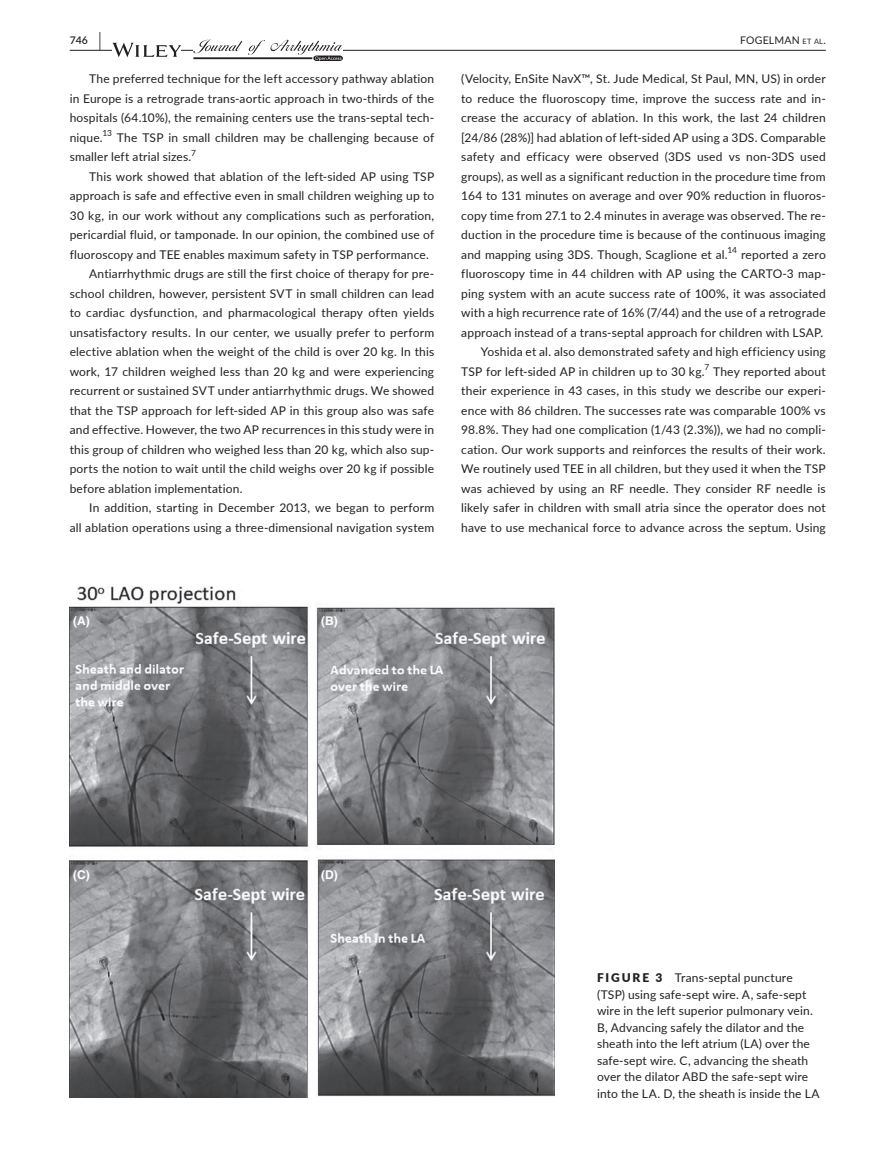
<style>
.page{position:relative;width:893px;height:1174px;background:#fff}
.page>*{position:absolute;margin:0;border:0;box-sizing:border-box;transform-origin:0 0}
.t1{font:12px/19.5px "Lato";letter-spacing:.015em;color:#231f20;text-align:justify}
.t2{font:700 12px "Helvetica";color:#fff}
.t3{font:10.5px "Lato";letter-spacing:.02em;color:#231f20}
.t4{font:600 10.5px "Lato";color:#231f20}
.s1{font-size:19.5px}
.s2{font-size:7.35px}
.s3{font-weight:900}
</style>
<div class="page">
<hr style="left:70px;top:50px;width:756px;height:1px;background:#231f20">
<svg style="left:112px;top:43px;width:69px;height:14px"></svg>
<svg style="left:193px;top:40px;width:150px;height:21px"></svg>
<img style="left:70px;top:586px;width:484px;height:512px">
<p class="t4" style="left:70px;top:33px;width:33px">746 <span class="s1">|</span></p>
<p class="t3" style="left:740px;top:33px;width:87px">FOGELMAN <span class="s2">et al</span>.</p>
<p class="t1" style="left:70px;top:68px;width:366px;text-indent:20px">The preferred technique for the left accessory pathway ablation in Europe is a retrograde trans‐aortic approach in two‐thirds of the hospitals (64.10%), the remaining centers use the trans‐septal tech&shy;nique.<sup>13</sup> The TSP in small children may be challenging because of smaller left atrial sizes.<sup>7</sup></p>
<p class="t1" style="left:89px;top:166px;width:346px">This work showed that ablation of the left‐sided AP using TSP</p>
<p class="t1" style="left:70px;top:185px;width:366px">approach is safe and effective even in small children weighing up to</p>
<p class="t1" style="left:70px;top:205px;width:366px">30 kg, in our work without any complications such as perforation,</p>
<p class="t1" style="left:70px;top:224px;width:366px">pericardial fluid, or tamponade. In our opinion, the combined use of</p>
<p class="t1" style="left:70px;top:244px;width:361px">fluoroscopy and TEE enables maximum safety in TSP performance.</p>
<p class="t1" style="left:89px;top:263px;width:346px">Antiarrhythmic drugs are still the first choice of therapy for pre-</p>
<p class="t1" style="left:70px;top:283px;width:366px">school children, however, persistent SVT in small children can lead</p>
<p class="t1" style="left:70px;top:302px;width:366px">to cardiac dysfunction, and pharmacological therapy often yields</p>
<p class="t1" style="left:70px;top:322px;width:366px">unsatisfactory results. In our center, we usually prefer to perform</p>
<p class="t1" style="left:70px;top:341px;width:366px">elective ablation when the weight of the child is over 20 kg. In this</p>
<p class="t1" style="left:70px;top:361px;width:366px">work, 17 children weighed less than 20 kg and were experiencing</p>
<p class="t1" style="left:70px;top:380px;width:366px">recurrent or sustained SVT under antiarrhythmic drugs. We showed</p>
<p class="t1" style="left:70px;top:400px;width:366px">that the TSP approach for left‐sided AP in this group also was safe</p>
<p class="t1" style="left:70px;top:419px;width:366px">and effective. However, the two AP recurrences in this study were in</p>
<p class="t1" style="left:70px;top:439px;width:366px">this group of children who weighed less than 20 kg, which also sup-</p>
<p class="t1" style="left:70px;top:458px;width:366px">ports the notion to wait until the child weighs over 20 kg if possible</p>
<p class="t1" style="left:70px;top:478px;width:174px">before ablation implementation.</p>
<p class="t1" style="left:89px;top:497px;width:346px">In addition, starting in December 2013, we began to perform</p>
<p class="t1" style="left:70px;top:517px;width:366px">all ablation operations using a three‐dimensional navigation system</p>
<p class="t1" style="left:461px;top:68px;width:366px;text-align:right">(Velocity, EnSite NavX™, St. Jude Medical, St Paul, MN, US) in order to reduce the fluoroscopy time, improve the success rate and in&shy;crease the accuracy of ablation. In this work, the last 24 children [24/86 (28%)] had ablation of left‐sided AP using a 3DS. Comparable safety and efficacy were observed (3DS used vs non‐3DS used groups), as well as a significant reduction in the procedure time from 164 to 131 minutes on average and over 90% reduction in fluoros&shy;copy time from 27.1 to 2.4 minutes in average was observed. The re&shy;duction in the procedure time is because of the continuous imaging and mapping using 3DS. Though, Scaglione et al.<sup>14</sup> reported a zero fluoroscopy time in 44 children with AP using the CARTO‐3 map&shy;ping system with an acute success rate of 100%, it was associated with a high recurrence rate of 16% (7/44) and the use of a retrograde approach instead of a trans‐septal approach for children with LSAP.<br>Yoshida et al. also demonstrated safety and high efficiency using TSP for left‐sided AP in children up to 30 kg.<sup>7</sup> They reported about their experience in 43 cases, in this study we describe our experi&shy;ence with 86 children. The successes rate was comparable 100% vs 98.8%. They had one complication (1/43 (2.3%)), we had no compli&shy;cation. Our work supports and reinforces the results of their work.<br>We routinely used TEE in all children, but they used it when the TSP was achieved by using an RF needle. They consider RF needle is likely safer in children with small atria since the operator does not have to use mechanical force to advance across the septum. Using</p>
<p class="t2" style="left:73px;top:613px;width:18px">(A)</p>
<p class="t2" style="left:321px;top:613px;width:18px">(B)</p>
<p class="t2" style="left:73px;top:867px;width:18px">(C)</p>
<p class="t2" style="left:321px;top:867px;width:18px">(D)</p>
<p class="t1" style="left:597px;top:969px;width:224px;line-height:16.5px;text-align:left"><span class="s3">FIGURE 3</span> Trans‐septal puncture (TSP) using safe‐sept wire. A, safe‐sept wire in the left superior pulmonary vein.<br>B, Advancing safely the dilator and the sheath into the left atrium (LA) over the safe‐sept wire. C, advancing the sheath over the dilator ABD the safe‐sept wire into the LA. D, the sheath is inside the LA</p>
</div>
